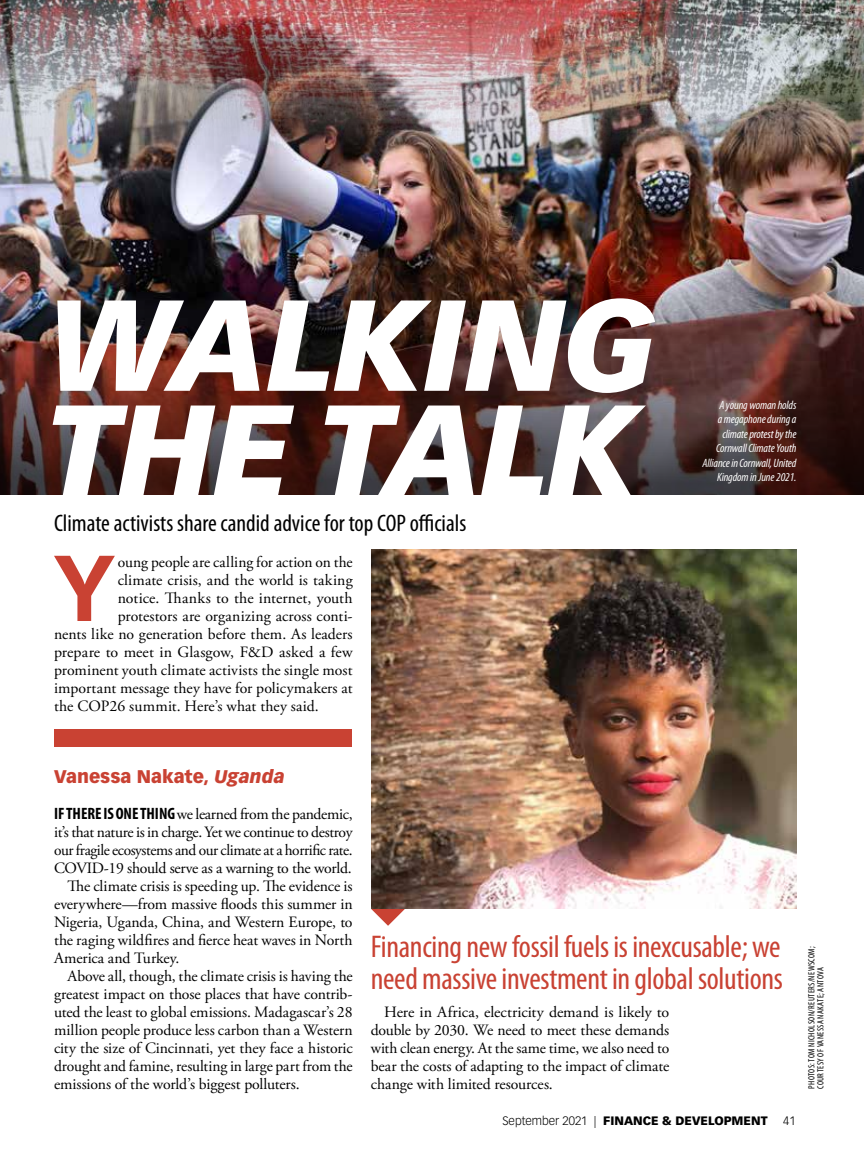
<style>
.page{position:relative;width:864px;height:1161px;background:#fff}
.page>*{position:absolute;margin:0;border:0;box-sizing:border-box;transform-origin:0 0}
.t1{font:italic 900 126.9px/105px "Vectora LT Std";letter-spacing:-.01em;color:#fff}
.t2{font:700 91.65px "Vectora LT Std";color:#c94233}
.t3{font:condensed 31.5px/31.5px "Myriad Pro";letter-spacing:-.01em;color:#c94233}
.t4{font:condensed 24px "Myriad Pro";color:#000}
.t5{font:900 18px "Vectora LT Std";letter-spacing:-.005em;color:#c94233}
.t6{font:15.75px/18px "Adobe Garamond Pro";letter-spacing:-.005em;color:#000;text-align:justify}
.t7{font:15.75px "Adobe Garamond Pro";letter-spacing:-.025em;color:#000}
.t8{font:italic condensed 12px/14.4px "Myriad Pro";letter-spacing:-.01em;color:#fff;text-align:right}
.t9{font:900 12px "Vectora LT Std";color:#000}
.t10{font:300 12px "Vectora LT Std";color:#000}
.t11{font:condensed 9px/9px "Myriad Pro";letter-spacing:.035em;color:#000}
.s1{font-style:italic}
.s2{font-family:"Myriad Pro";font-weight:700;font-stretch:condensed;font-size:16.5px}
.s3{font-weight:300}
</style>
<div class="page">
<svg style="left:371px;top:909px;width:34px;height:17px"></svg>
<img style="left:371px;top:549px;width:425px;height:360px">
<div style="left:54px;top:729px;width:297px;height:18px;background:#c94233"></div>
<img style="left:0;top:261px;width:864px;height:234px">
<img style="left:0;top:0;width:864px;height:261px">
<h1 class="t1" style="left:47px;top:294px;width:613px">WALKING<br>THE TALK</h1>
<h3 class="t4" style="left:54px;top:510px;width:414px">Climate activists share candid advice for top COP officials</h3>
<h2 class="t2" style="left:54px;top:533px;width:63px">Y</h2>
<p class="t6" style="left:118px;top:554px;width:236px">oung people are calling for action on the</p>
<p class="t6" style="left:118px;top:572px;width:236px">climate crisis, and the world is taking</p>
<p class="t6" style="left:118px;top:590px;width:236px">notice. Thanks to the internet, youth</p>
<p class="t6" style="left:118px;top:608px;width:236px">protestors are organizing across conti-</p>
<p class="t6" style="left:54px;top:626px;width:300px">nents like no generation before them. As leaders</p>
<p class="t6" style="left:54px;top:644px;width:300px">prepare to meet in Glasgow, F&amp;D asked a few</p>
<p class="t6" style="left:54px;top:662px;width:300px">prominent youth climate activists the single most</p>
<p class="t6" style="left:54px;top:680px;width:300px">important message they have for policymakers at</p>
<p class="t6" style="left:54px;top:698px;width:266px">the COP26 summit. Here’s what they said.</p>
<p class="t8" style="left:703px;top:398px;width:95px">A young woman holds<br>a megaphone during a climate protest by the<br>Cornwall Climate Youth<br>Alliance in Cornwall, United<br>Kingdom in June 2021.</p>
<p class="t5" style="left:54px;top:765px;width:232px">Vanessa Nakate, <span class="s1">Uganda</span></p>
<p class="t6" style="left:54px;top:806px;width:300px"><span class="s2">IF THERE IS ONE THING</span> we learned from the pandemic,</p>
<p class="t6" style="left:54px;top:824px;width:300px">it’s that nature is in charge. Yet we continue to destroy</p>
<p class="t7" style="left:54px;top:841px;width:300px">our fragile ecosystems and our climate at a horrific rate.</p>
<p class="t6" style="left:54px;top:860px;width:299px">COVID-19 should serve as a warning to the world.</p>
<p class="t6" style="left:67px;top:878px;width:287px">The climate crisis is speeding up. The evidence is</p>
<p class="t6" style="left:54px;top:896px;width:300px">everywhere—from massive floods this summer in</p>
<p class="t6" style="left:54px;top:914px;width:300px">Nigeria, Uganda, China, and Western Europe, to</p>
<p class="t6" style="left:54px;top:932px;width:300px">the raging wildfires and fierce heat waves in North</p>
<p class="t6" style="left:54px;top:950px;width:127px">America and Turkey.</p>
<p class="t6" style="left:68px;top:968px;width:287px">Above all, though, the climate crisis is having the</p>
<p class="t6" style="left:54px;top:986px;width:300px">greatest impact on those places that have contrib-</p>
<p class="t6" style="left:54px;top:1004px;width:300px">uted the least to global emissions. Madagascar’s 28</p>
<p class="t6" style="left:54px;top:1022px;width:300px">million people produce less carbon than a Western</p>
<p class="t6" style="left:54px;top:1040px;width:300px">city the size of Cincinnati, yet they face a historic</p>
<p class="t6" style="left:54px;top:1058px;width:300px">drought and famine, resulting in large part from the</p>
<p class="t6" style="left:54px;top:1076px;width:247px">emissions of the world’s biggest polluters.</p>
<h3 class="t3" style="left:371px;top:931px;width:414px">Financing new fossil fuels is inexcusable; we need massive investment in global solutions</h3>
<p class="t6" style="left:371px;top:1004px;width:300px;text-indent:14px">Here in Africa, electricity demand is likely to double by 2030. We need to meet these demands with clean energy. At the same time, we also need to bear the costs of adapting to the impact of climate change with limited resources.</p>
<p class="t9" style="left:502px;top:1113px;width:267px"><span class="s3">September 2021 |</span> FINANCE &amp; DEVELOPMENT</p>
<p class="t10" style="left:783px;top:1114px;width:14px">41</p>
<p class="t11" style="left:807px;top:1089px;width:144px;rotate:-90deg">PHOTOS: TOM NICHOLSON/REUTERS/NEWSCOM;<br>COURTESY OF VANESSA NAKATE; ANTOVA</p>
</div>
